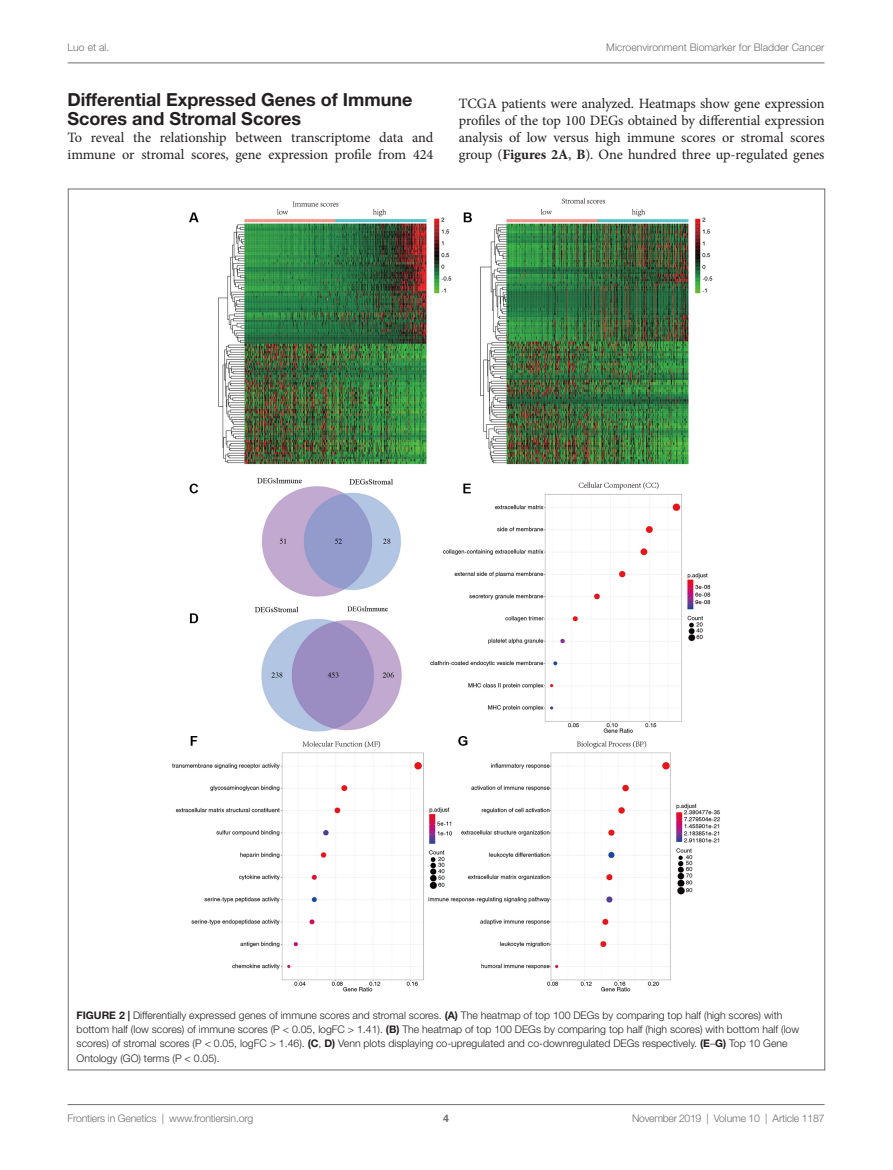
<style>
.page{position:relative;width:893px;height:1170px;background:#fff}
.page>*{position:absolute;margin:0;border:0;box-sizing:border-box;transform-origin:0 0}
._2{font:700 18px/18.8px "Helvetica Neue LT Std";color:#231f20}
.T1{font:14.25px/17.2px "Minion Pro MTC";letter-spacing:-.01em;color:#231f20}
.FC{font:300 10.5px/14.2px "Helvetica Neue LT Std";color:#231f20}
.t1{font:300 10.5px "Helvetica Neue LT Std";letter-spacing:-.015em;color:#6c6d70}
.t2{font:700 10.5px "Helvetica Neue LT Std";color:#6c6d70}
.s1{font-family:"Minion Pro";font-weight:700}
.s2{font-weight:700}
</style>
<div class="page">
<hr style="left:68px;top:63px;width:756px;height:1px;background:#6c6d70">
<hr style="left:68px;top:1104px;width:756px;height:1px;background:#6c6d70">
<img style="left:172px;top:198px;width:548px;height:793px">
<p class="t1" style="left:68px;top:41px;width:43px">Luo et al.</p>
<p class="t1" style="left:606px;top:41px;width:220px">Microenvironment Biomarker for Bladder Cancer</p>
<p class="_2" style="left:68px;top:91px;width:346px">Differential Expressed Genes of Immune<br>Scores and Stromal Scores</p>
<p class="T1" style="left:68px;top:129px;width:367px">To reveal the relationship between transcriptome data and immune or stromal scores, gene expression profile from 424</p>
<p class="T1" style="left:459px;top:95px;width:367px;text-align:justify">TCGA patients were analyzed. Heatmaps show gene expression profiles of the top 100 DEGs obtained by differential expression analysis of low versus high immune scores or stromal scores group (<span class="s1">Figures 2A</span>, <span class="s1">B</span>). One hundred three up-regulated genes</p>
<p class="FC" style="left:77px;top:1007px;width:724px"><span class="s2">FIGURE 2 |</span> Differentially expressed genes of immune scores and stromal scores. <span class="s2">(A)</span> The heatmap of top 100 DEGs by comparing top half (high scores) with bottom half (low scores) of immune scores (P &lt; 0.05, logFC &gt; 1.41). <span class="s2">(B)</span> The heatmap of top 100 DEGs by comparing top half (high scores) with bottom half (low scores) of stromal scores (P &lt; 0.05, logFC &gt; 1.46). <span class="s2">(C</span>, <span class="s2">D)</span> Venn plots displaying co-upregulated and co-downregulated DEGs respectively. <span class="s2">(E</span>–<span class="s2">G)</span> Top 10 Gene Ontology (GO) terms (P &lt; 0.05).</p>
<p class="t1" style="left:68px;top:1111px;width:187px">Frontiers in Genetics | www.frontiersin.org</p>
<p class="t1" style="left:632px;top:1111px;width:194px">November 2019 | Volume 10 | Article 1187</p>
<p class="t2" style="left:443px;top:1111px;width:7px">4</p>
</div>
